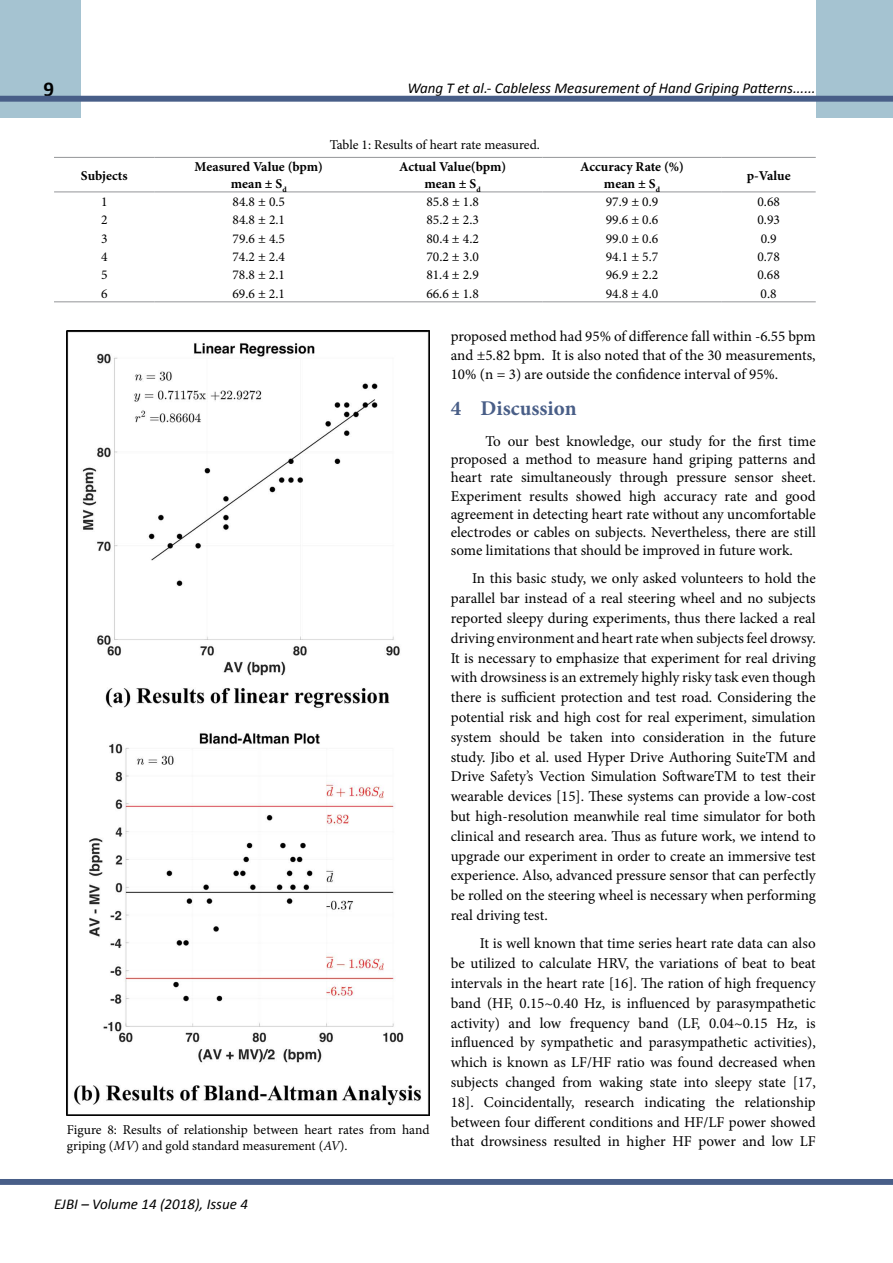
<style>
.page{position:relative;width:893px;height:1263px;background:#fff}
.page>*{position:absolute;margin:0;border:0;box-sizing:border-box;transform-origin:0 0}
.t1{font:700 21px "Minion Pro";color:#495e87}
.t2{font:700 21px "Calibri";color:#000}
.t3{font:15px/19.8px "Minion Pro";color:#000;text-align:justify}
.t4{font:italic 15px "Calibri";color:#000}
.t5{font:13.5px/16.2px "Minion Pro";color:#000}
.t6{font:700 13.5px/16.2px "Minion Pro";color:#000;text-align:center}
.s1{font-style:italic}
</style>
<div class="page">
<div style="left:0;top:1179px;width:893px;height:6px;background:#485e88"></div>
<div style="left:0;top:0;width:81px;height:118px;background:#a5c3d1"></div>
<div style="left:816px;top:0;width:77px;height:118px;background:#a5c3d1"></div>
<div style="left:0;top:96px;width:893px;height:6px;background:#485e88"></div>
<hr style="left:54px;top:157px;width:101px;height:1px;background:#939598">
<hr style="left:155px;top:157px;width:208px;height:1px;background:#939598">
<hr style="left:363px;top:157px;width:179px;height:1px;background:#939598">
<hr style="left:542px;top:157px;width:180px;height:1px;background:#939598">
<hr style="left:722px;top:157px;width:94px;height:1px;background:#939598">
<hr style="left:54px;top:192px;width:101px;height:1px;background:#939598">
<hr style="left:155px;top:192px;width:208px;height:1px;background:#939598">
<hr style="left:363px;top:192px;width:179px;height:1px;background:#939598">
<hr style="left:542px;top:192px;width:180px;height:1px;background:#939598">
<hr style="left:722px;top:192px;width:94px;height:1px;background:#939598">
<hr style="left:54px;top:302px;width:101px;height:1px;background:#939598">
<hr style="left:155px;top:302px;width:208px;height:1px;background:#939598">
<hr style="left:363px;top:302px;width:179px;height:1px;background:#939598">
<hr style="left:542px;top:302px;width:180px;height:1px;background:#939598">
<hr style="left:722px;top:302px;width:94px;height:1px;background:#939598">
<img style="left:67px;top:330px;width:362px;height:786px">
<h1 class="t2" style="left:43px;top:75px;width:12px">9</h1>
<p class="t4" style="left:407px;top:78px;width:410px">Wang T et al.- Cableless Measurement of Hand Griping Patterns......</p>
<p class="t5" style="left:330px;top:136px;width:212px">Table 1: Results of heart rate measured.</p>
<p class="t6" style="left:81px;top:167px;width:48px">Subjects</p>
<p class="t6" style="left:195px;top:159px;width:130px">Measured Value (bpm) mean ± S<sub>d</sub></p>
<p class="t6" style="left:399px;top:159px;width:108px">Actual Value(bpm) mean ± S<sub>d</sub></p>
<p class="t6" style="left:580px;top:159px;width:105px">Accuracy Rate (%) mean ± S<sub>d</sub></p>
<p class="t6" style="left:747px;top:167px;width:45px">p-Value</p>
<p class="t5" style="left:101px;top:194px;width:8px">1</p>
<p class="t5" style="left:233px;top:194px;width:54px">84.8 ± 0.5</p>
<p class="t5" style="left:426px;top:194px;width:54px">85.8 ± 1.8</p>
<p class="t5" style="left:606px;top:194px;width:54px">97.9 ± 0.9</p>
<p class="t5" style="left:757px;top:194px;width:24px">0.68</p>
<p class="t5" style="left:101px;top:212px;width:8px">2</p>
<p class="t5" style="left:233px;top:212px;width:54px">84.8 ± 2.1</p>
<p class="t5" style="left:426px;top:212px;width:54px">85.2 ± 2.3</p>
<p class="t5" style="left:606px;top:212px;width:54px">99.6 ± 0.6</p>
<p class="t5" style="left:757px;top:212px;width:24px">0.93</p>
<p class="t5" style="left:101px;top:230px;width:8px">3</p>
<p class="t5" style="left:233px;top:230px;width:54px">79.6 ± 4.5</p>
<p class="t5" style="left:426px;top:230px;width:54px">80.4 ± 4.2</p>
<p class="t5" style="left:606px;top:230px;width:54px">99.0 ± 0.6</p>
<p class="t5" style="left:761px;top:230px;width:18px">0.9</p>
<p class="t5" style="left:101px;top:249px;width:8px">4</p>
<p class="t5" style="left:232px;top:249px;width:54px">74.2 ± 2.4</p>
<p class="t5" style="left:426px;top:249px;width:54px">70.2 ± 3.0</p>
<p class="t5" style="left:606px;top:249px;width:54px">94.1 ± 5.7</p>
<p class="t5" style="left:757px;top:249px;width:24px">0.78</p>
<p class="t5" style="left:101px;top:267px;width:8px">5</p>
<p class="t5" style="left:232px;top:267px;width:54px">78.8 ± 2.1</p>
<p class="t5" style="left:426px;top:267px;width:54px">81.4 ± 2.9</p>
<p class="t5" style="left:606px;top:267px;width:54px">96.9 ± 2.2</p>
<p class="t5" style="left:757px;top:267px;width:24px">0.68</p>
<p class="t5" style="left:101px;top:285px;width:8px">6</p>
<p class="t5" style="left:232px;top:285px;width:54px">69.6 ± 2.1</p>
<p class="t5" style="left:426px;top:285px;width:54px">66.6 ± 1.8</p>
<p class="t5" style="left:606px;top:285px;width:54px">94.8 ± 4.0</p>
<p class="t5" style="left:761px;top:285px;width:18px">0.8</p>
<p class="t5" style="left:67px;top:1122px;width:364px">Figure 8: Results of relationship between heart rates from hand griping (<span class="s1">MV</span>) and gold standard measurement (<span class="s1">AV</span>).</p>
<p class="t4" style="left:54px;top:1194px;width:196px">EJBI – Volume 14 (2018), Issue 4</p>
<p class="t3" style="left:451px;top:327px;width:367px;line-height:18.6px">proposed method had 95% of difference fall within -6.55 bpm and ±5.82 bpm. It is also noted that of the 30 measurements, 10% (n = 3) are outside the confidence interval of 95%.</p>
<h1 class="t1" style="left:451px;top:394px;width:127px">4 Discussion</h1>
<p class="t3" style="left:451px;top:432px;width:367px;line-height:18.1px;text-indent:35px">To our best knowledge, our study for the first time proposed a method to measure hand griping patterns and heart rate simultaneously through pressure sensor sheet.<br>Experiment results showed high accuracy rate and good agreement in detecting heart rate without any uncomfortable electrodes or cables on subjects. Nevertheless, there are still some limitations that should be improved in future work.</p>
<p class="t3" style="left:451px;top:569px;width:367px;text-indent:21px">In this basic study, we only asked volunteers to hold the parallel bar instead of a real steering wheel and no subjects reported sleepy during experiments, thus there lacked a real driving environment and heart rate when subjects feel drowsy.<br>It is necessary to emphasize that experiment for real driving with drowsiness is an extremely highly risky task even though there is sufficient protection and test road. Considering the potential risk and high cost for real experiment, simulation system should be taken into consideration in the future study. Jibo et al. used Hyper Drive Authoring SuiteTM and Drive Safety’s Vection Simulation SoftwareTM to test their wearable devices [15]. These systems can provide a low-cost but high-resolution meanwhile real time simulator for both clinical and research area. Thus as future work, we intend to upgrade our experiment in order to create an immersive test experience. Also, advanced pressure sensor that can perfectly be rolled on the steering wheel is necessary when performing real driving test.</p>
<p class="t3" style="left:451px;top:934px;width:367px;text-indent:29px">It is well known that time series heart rate data can also be utilized to calculate HRV, the variations of beat to beat intervals in the heart rate [16]. The ration of high frequency band (HF, 0.15~0.40 Hz, is influenced by parasympathetic activity) and low frequency band (LF, 0.04~0.15 Hz, is influenced by sympathetic and parasympathetic activities), which is known as LF/HF ratio was found decreased when subjects changed from waking state into sleepy state [17, 18]. Coincidentally, research indicating the relationship between four different conditions and HF/LF power showed that drowsiness resulted in higher HF power and low LF</p>
</div>
